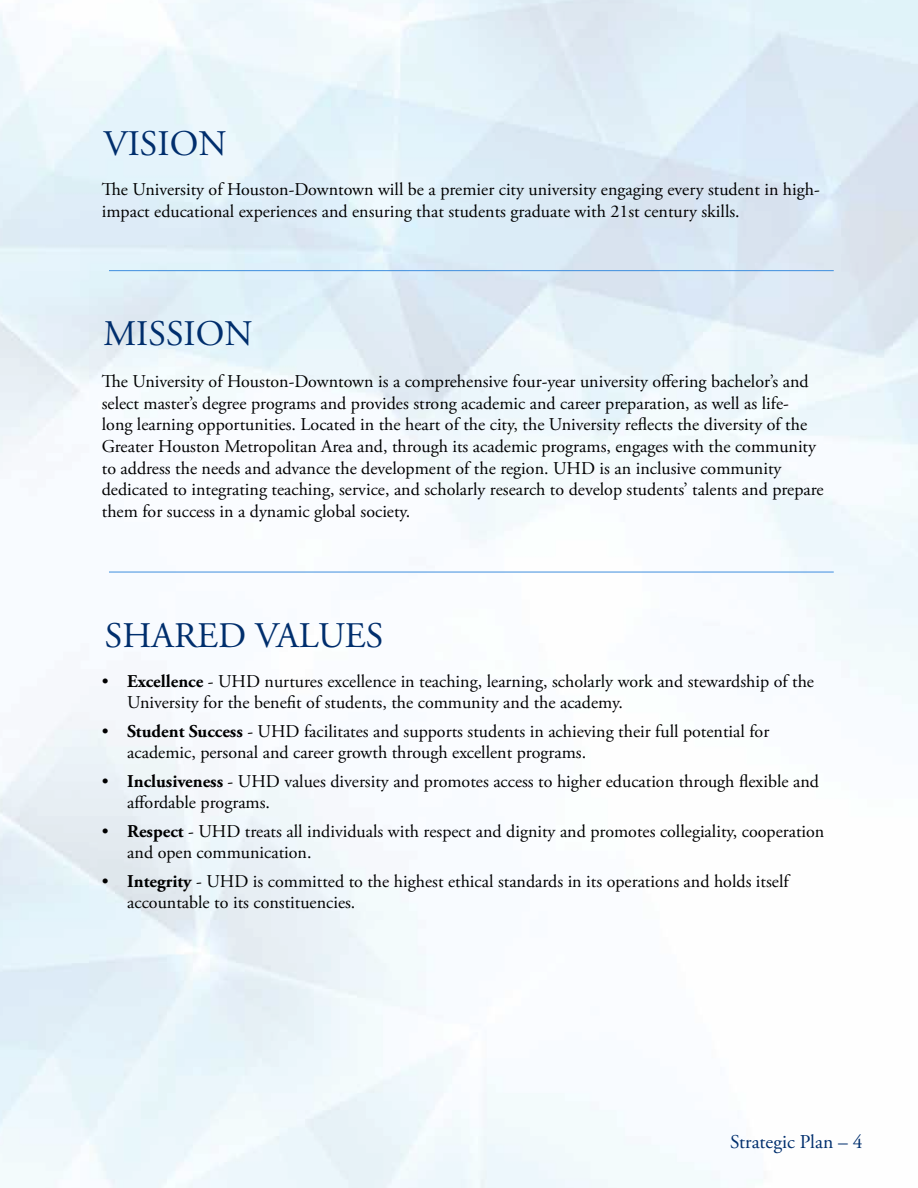
<style>
.page{position:relative;width:918px;height:1188px;background:#fff}
.page>*{position:absolute;margin:0;border:0;box-sizing:border-box;transform-origin:0 0}
.t1{font:36px "Adobe Garamond Pro";color:#002e6d}
.t2{font:19.5px "Adobe Garamond Pro";color:#002e6d}
.t3{font:18px/21.6px "Adobe Garamond Pro";color:#000}
.s1{font-weight:700}
</style>
<div class="page">
<hr style="left:109px;top:270px;width:725px;height:1px;background:#3e8ede">
<hr style="left:109px;top:572px;width:725px;height:1px;background:#3e8ede">
<h1 class="t1" style="left:103px;top:122px;width:125px">VISION</h1>
<p class="t3" style="left:102px;top:180px;width:720px">The University of Houston-Downtown will be a premier city university engaging every student in high&shy;impact educational experiences and ensuring that students graduate with 21st century skills.</p>
<h1 class="t1" style="left:103px;top:312px;width:151px">MISSION</h1>
<p class="t3" style="left:102px;top:371px;width:723px">The University of Houston-Downtown is a comprehensive four-year university offering bachelor’s and select master’s degree programs and provides strong academic and career preparation, as well as life&shy;long learning opportunities. Located in the heart of the city, the University reflects the diversity of the Greater Houston Metropolitan Area and, through its academic programs, engages with the community to address the needs and advance the development of the region. UHD is an inclusive community dedicated to integrating teaching, service, and scholarly research to develop students’ talents and prepare them for success in a dynamic global society.</p>
<h1 class="t1" style="left:105px;top:614px;width:280px">SHARED VALUES</h1>
<p class="t3" style="left:127px;top:671px;width:688px;text-indent:-26px">• <span class="s1">Excellence</span> - UHD nurtures excellence in teaching, learning, scholarly work and stewardship of the<br>University for the benefit of students, the community and the academy.</p>
<p class="t3" style="left:127px;top:721px;width:644px;text-indent:-26px">• <span class="s1">Student Success</span> - UHD facilitates and supports students in achieving their full potential for academic, personal and career growth through excellent programs.</p>
<p class="t3" style="left:127px;top:771px;width:693px;text-indent:-26px">• <span class="s1">Inclusiveness</span> - UHD values diversity and promotes access to higher education through flexible and affordable programs.</p>
<p class="t3" style="left:127px;top:821px;width:699px;text-indent:-26px">• <span class="s1">Respect</span> - UHD treats all individuals with respect and dignity and promotes collegiality, cooperation and open communication.</p>
<p class="t3" style="left:127px;top:871px;width:663px;text-indent:-26px">• <span class="s1">Integrity</span> - UHD is committed to the highest ethical standards in its operations and holds itself accountable to its constituencies.</p>
<p class="t2" style="left:730px;top:1130px;width:134px">Strategic Plan – 4</p>
</div>
